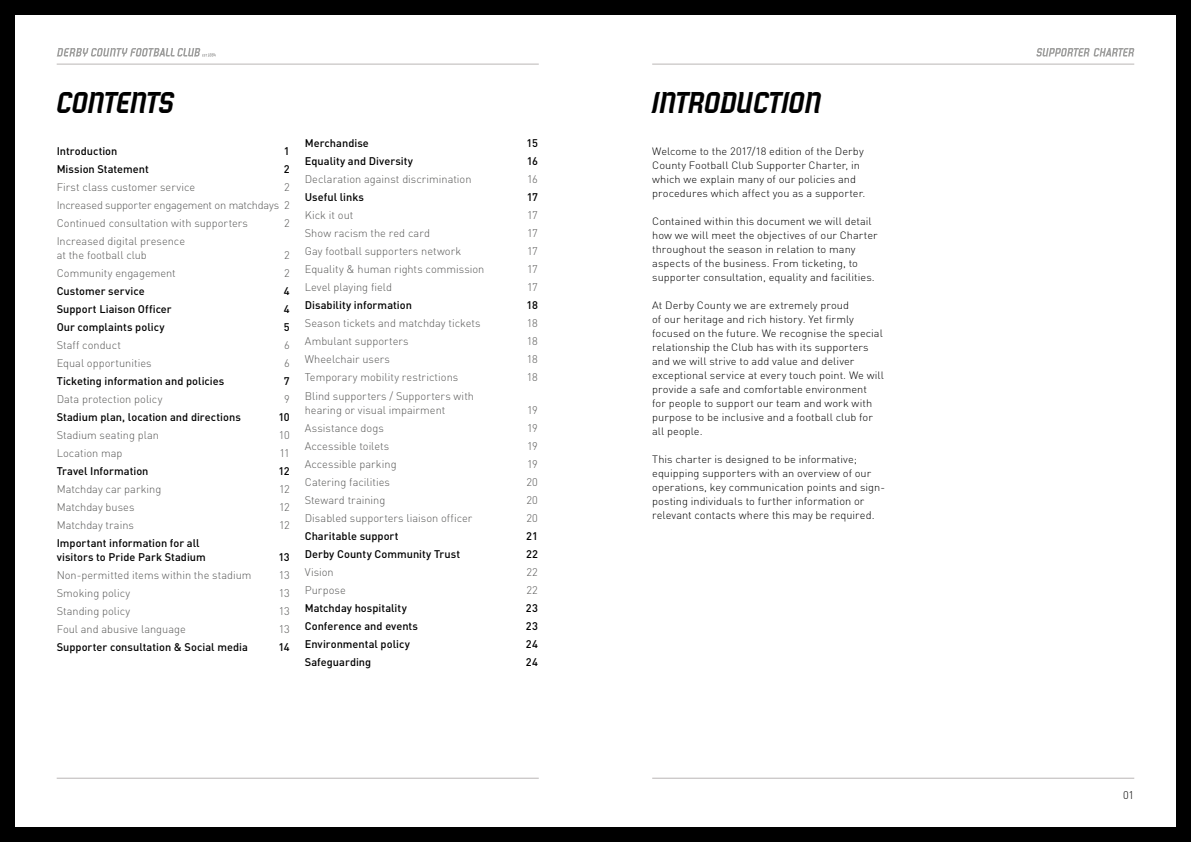
<style>
.page{position:relative;width:1191px;height:842px;background:#fff}
.page>*{position:absolute;margin:0;border:0;box-sizing:border-box;transform-origin:0 0}
.t1{font:30px "BBGDCFC Typeface";letter-spacing:.005em;color:#000;scale:1.04 1}
.t2{font:300 11px/18px "DINOT";color:#575756}
.t3{font:500 11px/14px "DINOT";color:#000}
.t4{font:300 11px "DINOT";color:#000}
.t5{font:300 10.6px/14px "DINOT";letter-spacing:.005em;color:#000;scale:1.04 1}
.s1{font-size:11px}
</style>
<div class="page">
<div style="left:0;top:0;width:1191px;height:14px;background:#000"></div>
<div style="left:0;top:828px;width:1191px;height:14px;background:#000"></div>
<div style="left:1176px;top:0;width:15px;height:842px;background:#000"></div>
<div style="left:0;top:0;width:14px;height:842px;background:#000"></div>
<hr style="left:57px;top:778px;width:482px;height:1px;background:#bab6b5">
<hr style="left:57px;top:64px;width:482px;height:1px;background:#bab6b5">
<hr style="left:652px;top:778px;width:482px;height:1px;background:#bab6b5">
<hr style="left:652px;top:64px;width:482px;height:1px;background:#bab6b5">
<svg style="left:57px;top:48px;width:159px;height:9px"></svg>
<svg style="left:1036px;top:48px;width:98px;height:9px"></svg>
<h1 class="t1" style="left:57px;top:86px;width:115px">CONTENTS</h1>
<p class="t3" style="left:57px;top:143px;width:62px">Introduction</p>
<p class="t3" style="left:284px;top:143px;width:7px">1</p>
<p class="t3" style="left:57px;top:161px;width:94px">Mission Statement</p>
<p class="t3" style="left:284px;top:161px;width:7px">2</p>
<p class="t2" style="left:57px;top:177px;width:140px">First class customer service</p>
<p class="t2" style="left:57px;top:177px;width:235px;text-align:justify;text-indent:227px">2<br>Increased supporter engagement on matchdays 2<br>Continued consultation with supporters</p>
<p class="t2" style="left:284px;top:213px;width:7px">2</p>
<p class="t2" style="left:57px;top:234px;width:130px;line-height:14px">Increased digital presence at the football club</p>
<p class="t2" style="left:284px;top:246px;width:7px">2</p>
<p class="t2" style="left:57px;top:264px;width:120px">Community engagement</p>
<p class="t2" style="left:284px;top:264px;width:7px">2</p>
<p class="t3" style="left:57px;top:284px;width:90px">Customer service</p>
<p class="t3" style="left:284px;top:284px;width:7px">4</p>
<p class="t3" style="left:57px;top:302px;width:116px">Support Liaison Officer</p>
<p class="t3" style="left:284px;top:302px;width:7px">4</p>
<p class="t3" style="left:57px;top:320px;width:109px">Our complaints policy</p>
<p class="t3" style="left:284px;top:320px;width:7px">5</p>
<p class="t2" style="left:57px;top:336px;width:66px">Staff conduct</p>
<p class="t2" style="left:284px;top:336px;width:7px">6</p>
<p class="t2" style="left:57px;top:354px;width:96px">Equal opportunities</p>
<p class="t2" style="left:284px;top:354px;width:7px">6</p>
<p class="t3" style="left:57px;top:374px;width:169px">Ticketing information and policies</p>
<p class="t3" style="left:284px;top:374px;width:7px">7</p>
<p class="t2" style="left:57px;top:390px;width:107px">Data protection policy</p>
<p class="t2" style="left:284px;top:390px;width:7px">9</p>
<p class="t3" style="left:57px;top:409px;width:186px">Stadium plan, location and directions</p>
<p class="t3" style="left:278px;top:409px;width:13px">10</p>
<p class="t2" style="left:57px;top:426px;width:104px">Stadium seating plan</p>
<p class="t2" style="left:279px;top:426px;width:12px">10</p>
<p class="t2" style="left:57px;top:444px;width:67px">Location map</p>
<p class="t2" style="left:279px;top:444px;width:12px">11</p>
<p class="t3" style="left:57px;top:463px;width:93px">Travel Information</p>
<p class="t3" style="left:278px;top:463px;width:13px">12</p>
<p class="t2" style="left:57px;top:480px;width:106px">Matchday car parking</p>
<p class="t2" style="left:279px;top:480px;width:12px">12</p>
<p class="t2" style="left:57px;top:498px;width:79px">Matchday buses</p>
<p class="t2" style="left:279px;top:498px;width:12px">12</p>
<p class="t2" style="left:57px;top:516px;width:79px">Matchday trains</p>
<p class="t2" style="left:279px;top:516px;width:12px">12</p>
<p class="t3" style="left:57px;top:536px;width:151px">Important information for all visitors to Pride Park Stadium</p>
<p class="t3" style="left:278px;top:550px;width:13px">13</p>
<p class="t2" style="left:57px;top:566px;width:196px">Non-permitted items within the stadium</p>
<p class="t2" style="left:279px;top:566px;width:12px">13</p>
<p class="t2" style="left:57px;top:584px;width:75px">Smoking policy</p>
<p class="t2" style="left:279px;top:584px;width:12px">13</p>
<p class="t2" style="left:57px;top:602px;width:75px">Standing policy</p>
<p class="t2" style="left:279px;top:602px;width:12px">13</p>
<p class="t2" style="left:57px;top:620px;width:131px">Foul and abusive language</p>
<p class="t2" style="left:279px;top:620px;width:12px">13</p>
<p class="t3" style="left:57px;top:640px;width:193px">Supporter consultation &amp; Social media</p>
<p class="t3" style="left:278px;top:640px;width:13px">14</p>
<p class="t3" style="left:305px;top:136px;width:66px">Merchandise</p>
<p class="t3" style="left:526px;top:136px;width:13px">15</p>
<p class="t3" style="left:305px;top:154px;width:110px">Equality and Diversity</p>
<p class="t3" style="left:526px;top:154px;width:13px">16</p>
<p class="t2" style="left:305px;top:170px;width:168px">Declaration against discrimination</p>
<p class="t2" style="left:527px;top:170px;width:12px">16</p>
<p class="t3" style="left:305px;top:190px;width:61px">Useful links</p>
<p class="t3" style="left:527px;top:190px;width:13px">17</p>
<p class="t2" style="left:305px;top:206px;width:50px">Kick it out</p>
<p class="t2" style="left:527px;top:206px;width:12px">17</p>
<p class="t2" style="left:305px;top:224px;width:127px">Show racism the red card</p>
<p class="t2" style="left:527px;top:224px;width:12px">17</p>
<p class="t2" style="left:305px;top:242px;width:158px">Gay football supporters network</p>
<p class="t2" style="left:527px;top:242px;width:12px">17</p>
<p class="t2" style="left:305px;top:260px;width:181px">Equality &amp; human rights commission</p>
<p class="t2" style="left:527px;top:260px;width:12px">17</p>
<p class="t2" style="left:305px;top:278px;width:89px">Level playing field</p>
<p class="t2" style="left:527px;top:278px;width:12px">17</p>
<p class="t3" style="left:305px;top:298px;width:109px">Disability information</p>
<p class="t3" style="left:526px;top:298px;width:13px">18</p>
<p class="t2" style="left:305px;top:314px;width:177px">Season tickets and matchday tickets</p>
<p class="t2" style="left:527px;top:314px;width:12px">18</p>
<p class="t2" style="left:305px;top:332px;width:105px">Ambulant supporters</p>
<p class="t2" style="left:527px;top:332px;width:12px">18</p>
<p class="t2" style="left:305px;top:350px;width:87px">Wheelchair users</p>
<p class="t2" style="left:527px;top:350px;width:12px">18</p>
<p class="t2" style="left:305px;top:368px;width:155px">Temporary mobility restrictions</p>
<p class="t2" style="left:527px;top:368px;width:12px">18</p>
<p class="t2" style="left:305px;top:388px;width:171px;line-height:14px">Blind supporters / Supporters with hearing or visual impairment</p>
<p class="t2" style="left:527px;top:400px;width:12px">19</p>
<p class="t2" style="left:305px;top:418px;width:80px">Assistance dogs</p>
<p class="t2" style="left:527px;top:418px;width:12px">19</p>
<p class="t2" style="left:305px;top:436px;width:86px">Accessible toilets</p>
<p class="t2" style="left:527px;top:436px;width:12px">19</p>
<p class="t2" style="left:305px;top:454px;width:93px">Accessible parking</p>
<p class="t2" style="left:527px;top:454px;width:12px">19</p>
<p class="t2" style="left:305px;top:472px;width:87px">Catering facilities</p>
<p class="t2" style="left:526px;top:472px;width:13px">20</p>
<p class="t2" style="left:305px;top:490px;width:82px">Steward training</p>
<p class="t2" style="left:526px;top:490px;width:13px">20</p>
<p class="t2" style="left:305px;top:508px;width:169px">Disabled supporters liaison officer</p>
<p class="t2" style="left:526px;top:508px;width:13px">20</p>
<p class="t3" style="left:305px;top:528px;width:95px">Charitable support</p>
<p class="t3" style="left:526px;top:528px;width:13px">21</p>
<p class="t3" style="left:305px;top:546px;width:157px">Derby County Community Trust</p>
<p class="t3" style="left:526px;top:546px;width:13px">22</p>
<p class="t2" style="left:305px;top:562px;width:30px">Vision</p>
<p class="t2" style="left:526px;top:562px;width:13px">22</p>
<p class="t2" style="left:305px;top:580px;width:43px">Purpose</p>
<p class="t2" style="left:526px;top:580px;width:13px">22</p>
<p class="t3" style="left:305px;top:600px;width:104px">Matchday hospitality</p>
<p class="t3" style="left:526px;top:600px;width:13px">23</p>
<p class="t3" style="left:305px;top:618px;width:115px">Conference and events</p>
<p class="t3" style="left:526px;top:618px;width:13px">23</p>
<p class="t3" style="left:305px;top:636px;width:107px">Environmental policy</p>
<p class="t3" style="left:526px;top:636px;width:14px">24</p>
<p class="t3" style="left:305px;top:654px;width:68px">Safeguarding</p>
<p class="t3" style="left:526px;top:654px;width:14px">24</p>
<h1 class="t1" style="left:652px;top:86px;width:165px">INTRODUCTION</h1>
<p class="t5" style="left:652px;top:144px;width:206px">Welcome to the 2017/18 edition of the Derby County Football Club Supporter Charter, in which we explain many of our policies and procedures which affect you as a supporter.</p>
<p class="t5" style="left:652px;top:214px;width:218px">Contained within this document we will detail how we will meet the objectives of our Charter throughout the season in relation to many aspects of the business. From ticketing, to supporter consultation, equality and facilities.</p>
<p class="t5" style="left:652px;top:298px;width:224px">At Derby County we are extremely proud<br>of our heritage and rich history. Yet firmly focused on the future. We recognise the special relationship the Club has with its supporters and we will strive to add value and deliver exceptional service at every touch point. We will provide a safe and comfortable environment<br>for people to support our team and work with purpose to be inclusive and a football club for all people.</p>
<p class="t5" style="left:652px;top:452px;width:225px">This charter is designed to be informative; equipping supporters with an overview of our operations, key communication points and sign&shy;posting individuals to <span class="s1">further information or</span></p>
<p class="t4" style="left:652px;top:508px;width:224px">relevant contacts where this may be required.</p>
<p class="t4" style="left:1123px;top:788px;width:13px">01</p>
</div>
